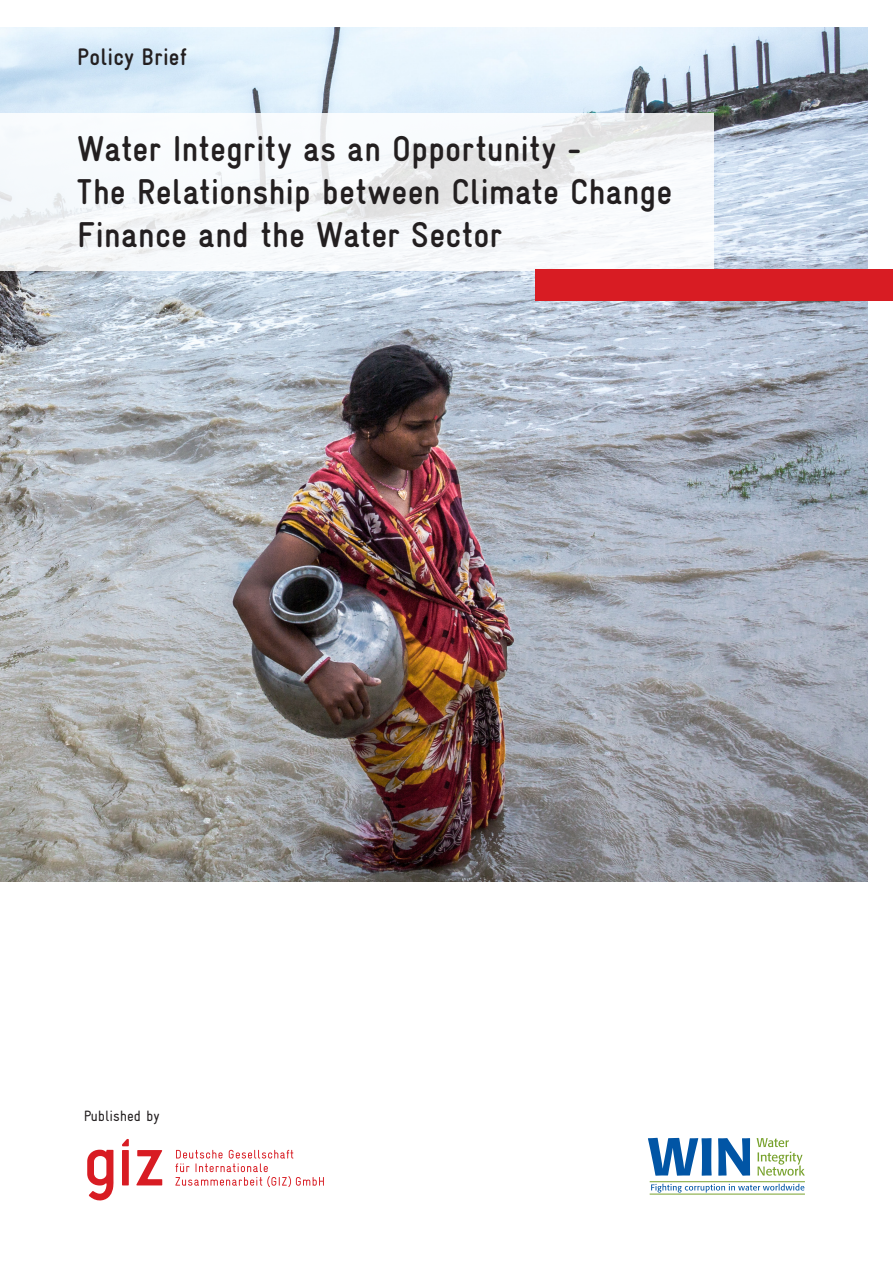
<style>
.page{position:relative;width:893px;height:1263px;background:#fff}
.page>*{position:absolute;margin:0;border:0;box-sizing:border-box;transform-origin:0 0}
.t1{font:700 condensed 36px/43.2px "GIZ Gravur Pro";letter-spacing:.005em;color:#231f20}
.t2{font:700 condensed 24px "GIZ Gravur Pro";letter-spacing:.01em;color:#231f20}
.t3{font:condensed 15px "GIZ Gravur Pro";color:#231f20}
</style>
<div class="page">
<img style="left:0;top:27px;width:868px;height:855px">
<svg style="left:0;top:113px;width:714px;height:157px"></svg>
<div style="left:535px;top:269px;width:358px;height:32px;background:#d81c23"></div>
<svg style="left:648px;top:1138px;width:102px;height:38px"></svg>
<svg style="left:757px;top:1138px;width:48px;height:38px"></svg>
<svg style="left:651px;top:1184px;width:153px;height:8px"></svg>
<hr style="left:650px;top:1181px;width:155px;height:1px;background:#78a22d">
<hr style="left:650px;top:1193px;width:155px;height:1px;background:#78a22d">
<svg style="left:87px;top:1150px;width:27px;height:51px"></svg>
<svg style="left:136px;top:1150px;width:26px;height:35px"></svg>
<svg style="left:122px;top:1139px;width:7px;height:46px"></svg>
<svg style="left:175px;top:1150px;width:149px;height:37px"></svg>
<p class="t2" style="left:77px;top:43px;width:111px">Policy Brief</p>
<p class="t1" style="left:77px;top:127px;width:505px">Water Integrity as an Opportunity -</p>
<p class="t1" style="left:77px;top:170px;width:596px">The Relationship between Climate Change<br>Finance and the Water Sector</p>
<p class="t3" style="left:84px;top:1107px;width:78px">Published by</p>
</div>
